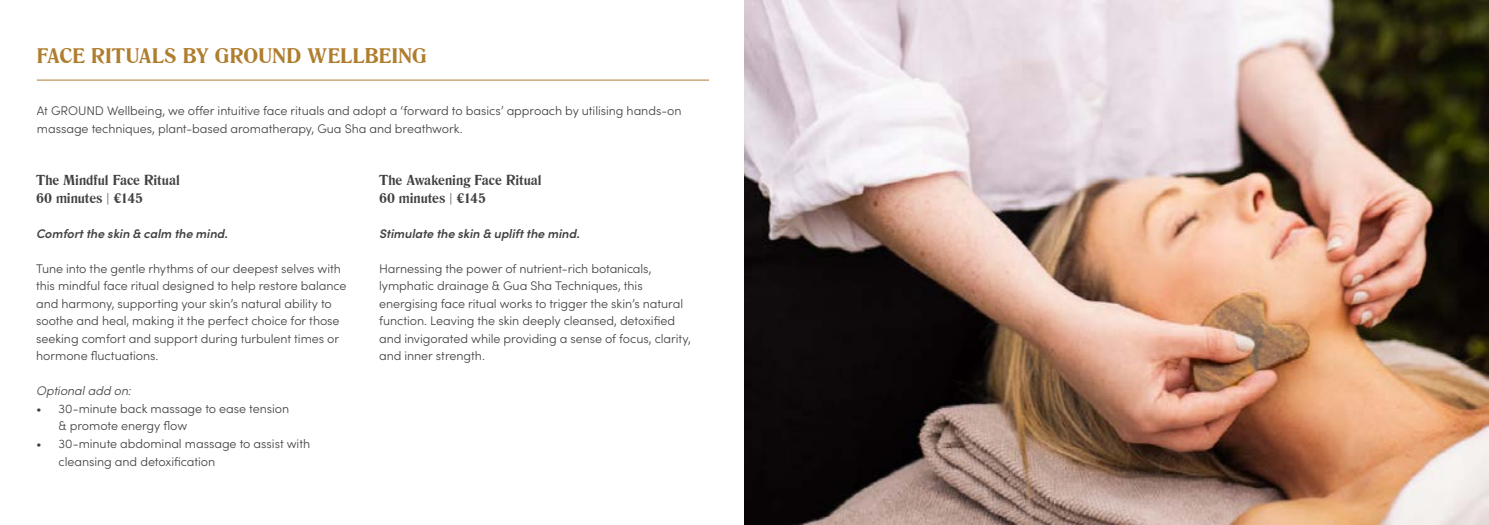
<style>
.page{position:relative;width:1489px;height:525px;background:#fff}
.page>*{position:absolute;margin:0;border:0;box-sizing:border-box;transform-origin:0 0}
.t1{font:700 20px "Romana BT";color:#af7d2e}
.t2{font:700 13.75px/17.5px "Romana BT";color:#414042}
.t3{font:300 12.5px/17.5px "Sofia Pro";letter-spacing:-.005em;color:#414042}
.t4{font:italic 600 12.5px "Sofia Pro";letter-spacing:-.005em;color:#414042}
.t5{font:italic 300 12.5px "Sofia Pro";letter-spacing:-.005em;color:#414042}
.s1{font-family:"Sofia Pro";font-weight:300;font-size:12.5px}
</style>
<div class="page">
<hr style="left:37px;top:80px;width:672px;height:1px;background:#af7d2e">
<img style="left:744px;top:0;width:744px;height:524px">
<h1 class="t1" style="left:37px;top:43px;width:392px">FACE RITUALS BY GROUND WELLBEING</h1>
<p class="t3" style="left:37px;top:101px;width:646px">At GROUND Wellbeing, we offer intuitive face rituals and adopt a ‘forward to basics’ approach by utilising hands-on massage techniques, plant-based aromatherapy, Gua Sha and breathwork.</p>
<p class="t2" style="left:36px;top:171px;width:145px">The Mindful Face Ritual<br>60 minutes <span class="s1">|</span> €145</p>
<p class="t4" style="left:36px;top:224px;width:193px">Comfort the skin &amp; calm the mind.</p>
<p class="t3" style="left:36px;top:259px;width:312px">Tune into the gentle rhythms of our deepest selves with this mindful face ritual designed to help restore balance and harmony, supporting your skin’s natural ability to soothe and heal, making it the perfect choice for those seeking comfort and support during turbulent times or hormone fluctuations.</p>
<p class="t5" style="left:36px;top:382px;width:96px">Optional add on:</p>
<p class="t3" style="left:59px;top:399px;width:232px;text-indent:-23px">• 30-minute back massage to ease tension &amp; promote energy flow</p>
<p class="t3" style="left:59px;top:434px;width:253px;text-indent:-23px">• 30-minute abdominal massage to assist with cleansing and detoxification</p>
<p class="t2" style="left:379px;top:171px;width:164px">The Awakening Face Ritual<br>60 minutes <span class="s1">|</span> €145</p>
<p class="t4" style="left:379px;top:224px;width:202px">Stimulate the skin &amp; uplift the mind.</p>
<p class="t3" style="left:379px;top:259px;width:313px">Harnessing the power of nutrient-rich botanicals, lymphatic drainage &amp; Gua Sha Techniques, this energising face ritual works to trigger the skin’s natural function. Leaving the skin deeply cleansed, detoxified and invigorated while providing a sense of focus, clarity, and inner strength.</p>
</div>
